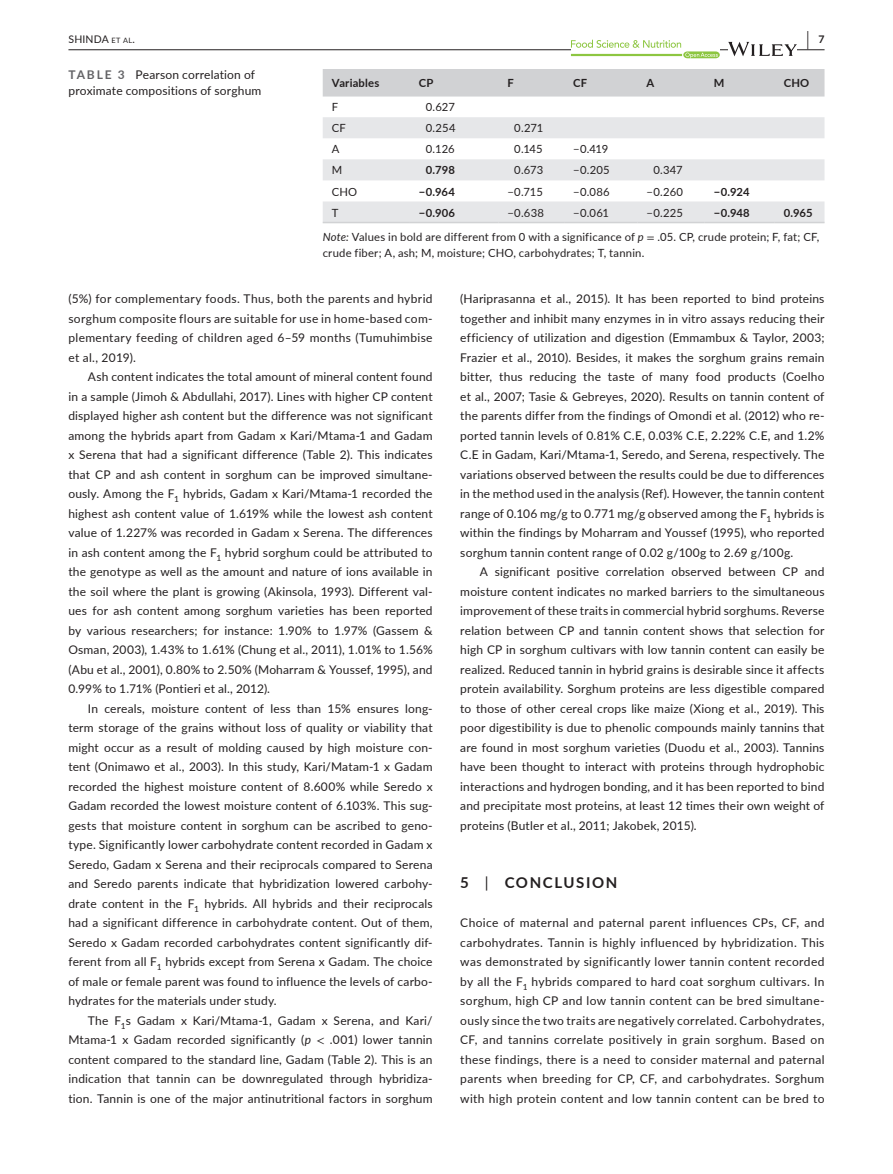
<style>
.page{position:relative;width:893px;height:1174px;background:#fff}
.page>*{position:absolute;margin:0;border:0;box-sizing:border-box;transform-origin:0 0}
.t1{font:700 19.5px "Lato";color:#231f20;scale:.43 1}
.t2{font:700 15px "Lato";letter-spacing:.11em;color:#231f20}
.t3{font:12px/19.5px "Lato";letter-spacing:.015em;color:#231f20;text-align:justify}
.t4{font:11.25px/15.8px "Lato";letter-spacing:.015em;color:#231f20}
.t5{font:700 11.25px "Lato";letter-spacing:.015em;color:#231f20}
.t6{font:10.5px "Lato";letter-spacing:.015em;color:#231f20}
.s1{font-size:7.35px}
.s2{font-weight:700;color:#636366}
.s3{font-style:italic}
.s4{font-family:"STIX"}
.s5{font-weight:400}
</style>
<div class="page">
<hr style="left:68px;top:49px;width:756px;height:1px;background:#231f20">
<svg style="left:571px;top:40px;width:149px;height:18px"></svg>
<svg style="left:728px;top:42px;width:69px;height:14px"></svg>
<div style="left:323px;top:69px;width:501px;height:28px;background:#d1d2d4"></div>
<svg style="left:323px;top:117px;width:501px;height:105px;fill:#e6e7e9"></svg>
<hr style="left:323px;top:222px;width:87px;height:1px;background:#d1d2d4">
<hr style="left:410px;top:222px;width:88px;height:1px;background:#d1d2d4">
<hr style="left:498px;top:222px;width:66px;height:1px;background:#d1d2d4">
<hr style="left:564px;top:222px;width:73px;height:1px;background:#d1d2d4">
<hr style="left:637px;top:222px;width:68px;height:1px;background:#d1d2d4">
<hr style="left:705px;top:222px;width:70px;height:1px;background:#d1d2d4">
<hr style="left:775px;top:222px;width:49px;height:1px;background:#d1d2d4">
<p class="t6" style="left:68px;top:31px;width:68px">SHINDA <span class="s1">et al</span>.</p>
<h1 class="t1" style="left:807px;top:25px;width:43px">| <sup>7</sup></h1>
<p class="t3" style="left:68px;top:66px;width:194px;line-height:16.5px"><span class="s2">TABLE 3</span> Pearson correlation of proximate compositions of sorghum</p>
<p class="t5" style="left:332px;top:75px;width:49px">Variables</p>
<p class="t5" style="left:419px;top:75px;width:16px">CP</p>
<p class="t5" style="left:507px;top:75px;width:8px">F</p>
<p class="t5" style="left:573px;top:75px;width:15px">CF</p>
<p class="t5" style="left:646px;top:75px;width:9px">A</p>
<p class="t5" style="left:714px;top:75px;width:12px">M</p>
<p class="t5" style="left:784px;top:75px;width:27px">CHO</p>
<p class="t4" style="left:332px;top:99px;width:8px">F</p>
<p class="t4" style="left:426px;top:99px;width:31px">0.627</p>
<p class="t4" style="left:332px;top:120px;width:16px">CF</p>
<p class="t4" style="left:426px;top:120px;width:31px">0.254</p>
<p class="t4" style="left:514px;top:120px;width:31px">0.271</p>
<p class="t4" style="left:332px;top:141px;width:9px">A</p>
<p class="t4" style="left:426px;top:141px;width:30px">0.126</p>
<p class="t4" style="left:514px;top:141px;width:30px">0.145</p>
<p class="t4" style="left:573px;top:141px;width:37px">−0.419</p>
<p class="t4" style="left:332px;top:162px;width:12px">M</p>
<p class="t5" style="left:426px;top:162px;width:31px">0.798</p>
<p class="t4" style="left:514px;top:162px;width:30px">0.673</p>
<p class="t4" style="left:573px;top:162px;width:38px">−0.205</p>
<p class="t4" style="left:653px;top:162px;width:31px">0.347</p>
<p class="t4" style="left:332px;top:183px;width:27px">CHO</p>
<p class="t5" style="left:419px;top:183px;width:38px">−0.964</p>
<p class="t4" style="left:507px;top:183px;width:37px">−0.715</p>
<p class="t4" style="left:573px;top:183px;width:38px">−0.086</p>
<p class="t4" style="left:646px;top:183px;width:38px">−0.260</p>
<p class="t5" style="left:714px;top:183px;width:37px">−0.924</p>
<p class="t4" style="left:332px;top:204px;width:8px">T</p>
<p class="t5" style="left:419px;top:204px;width:38px">−0.906</p>
<p class="t4" style="left:507px;top:204px;width:38px">−0.638</p>
<p class="t4" style="left:573px;top:204px;width:37px">−0.061</p>
<p class="t4" style="left:646px;top:204px;width:38px">−0.225</p>
<p class="t5" style="left:714px;top:204px;width:38px">−0.948</p>
<p class="t5" style="left:784px;top:204px;width:30px">0.965</p>
<p class="t4" style="left:323px;top:229px;width:498px"><span class="s3">Note:</span> Values in bold are different from 0 with a significance of <span class="s3">p</span> <span class="s4">=</span> .05. CP, crude protein; F, fat; CF, crude fiber; A, ash; M, moisture; CHO, carbohydrates; T, tannin.</p>
<p class="t3" style="left:68px;top:288px;width:366px">(5%) for complementary foods. Thus, both the parents and hybrid sorghum composite flours are suitable for use in home-based com&shy;plementary feeding of children aged 6–59 months (Tumuhimbise et al., 2019).</p>
<p class="t3" style="left:68px;top:366px;width:366px;text-indent:20px">Ash content indicates the total amount of mineral content found in a sample (Jimoh &amp; Abdullahi, 2017). Lines with higher CP content displayed higher ash content but the difference was not significant among the hybrids apart from Gadam x Kari/Mtama-1 and Gadam x Serena that had a significant difference (Table 2). This indicates that CP and ash content in sorghum can be improved simultane&shy;ously. Among the F<sub>1</sub> hybrids, Gadam x Kari/Mtama-1 recorded the highest ash content value of 1.619% while the lowest ash content value of 1.227% was recorded in Gadam x Serena. The differences in ash content among the F<sub>1</sub> hybrid sorghum could be attributed to the genotype as well as the amount and nature of ions available in the soil where the plant is growing (Akinsola, 1993). Different val&shy;ues for ash content among sorghum varieties has been reported by various researchers; for instance: 1.90% to 1.97% (Gassem &amp; Osman, 2003), 1.43% to 1.61% (Chung et al., 2011), 1.01% to 1.56% (Abu et al., 2001), 0.80% to 2.50% (Moharram &amp; Youssef, 1995), and 0.99% to 1.71% (Pontieri et al., 2012).</p>
<p class="t3" style="left:68px;top:698px;width:366px;text-indent:20px">In cereals, moisture content of less than 15% ensures long&shy;term storage of the grains without loss of quality or viability that might occur as a result of molding caused by high moisture con&shy;tent (Onimawo et al., 2003). In this study, Kari/Matam-1 x Gadam recorded the highest moisture content of 8.600% while Seredo x Gadam recorded the lowest moisture content of 6.103%. This sug&shy;gests that moisture content in sorghum can be ascribed to geno&shy;type. Significantly lower carbohydrate content recorded in Gadam x Seredo, Gadam x Serena and their reciprocals compared to Serena and Seredo parents indicate that hybridization lowered carbohy&shy;drate content in the F<sub>1</sub> hybrids. All hybrids and their reciprocals had a significant difference in carbohydrate content. Out of them, Seredo x Gadam recorded carbohydrates content significantly dif&shy;ferent from all F<sub>1</sub> hybrids except from Serena x Gadam. The choice of male or female parent was found to influence the levels of carbo&shy;hydrates for the materials under study.</p>
<p class="t3" style="left:68px;top:1010px;width:366px;text-indent:20px">The F<sub>1</sub>s Gadam x Kari/Mtama-1, Gadam x Serena, and Kari/ Mtama-1 x Gadam recorded significantly (<span class="s3">p</span> <span class="s4">&lt;</span> .001) lower tannin content compared to the standard line, Gadam (Table 2). This is an indication that tannin can be downregulated through hybridiza&shy;tion. Tannin is one of the major antinutritional factors in sorghum</p>
<p class="t3" style="left:460px;top:288px;width:366px">(Hariprasanna et al., 2015). It has been reported to bind proteins together and inhibit many enzymes in in vitro assays reducing their efficiency of utilization and digestion (Emmambux &amp; Taylor, 2003; Frazier et al., 2010). Besides, it makes the sorghum grains remain bitter, thus reducing the taste of many food products (Coelho et al., 2007; Tasie &amp; Gebreyes, 2020). Results on tannin content of the parents differ from the findings of Omondi et al. (2012) who re&shy;ported tannin levels of 0.81% C.E, 0.03% C.E, 2.22% C.E, and 1.2% C.E in Gadam, Kari/Mtama-1, Seredo, and Serena, respectively. The variations observed between the results could be due to differences in the method used in the analysis (Ref). However, the tannin content range of 0.106 mg/g to 0.771 mg/g observed among the F<sub>1</sub> hybrids is within the findings by Moharram and Youssef (1995), who reported sorghum tannin content range of 0.02 g/100g to 2.69 g/100g.</p>
<p class="t3" style="left:460px;top:561px;width:366px;text-indent:20px">A significant positive correlation observed between CP and moisture content indicates no marked barriers to the simultaneous improvement of these traits in commercial hybrid sorghums. Reverse relation between CP and tannin content shows that selection for high CP in sorghum cultivars with low tannin content can easily be realized. Reduced tannin in hybrid grains is desirable since it affects protein availability. Sorghum proteins are less digestible compared to those of other cereal crops like maize (Xiong et al., 2019). This poor digestibility is due to phenolic compounds mainly tannins that are found in most sorghum varieties (Duodu et al., 2003). Tannins have been thought to interact with proteins through hydrophobic interactions and hydrogen bonding, and it has been reported to bind and precipitate most proteins, at least 12 times their own weight of proteins (Butler et al., 2011; Jakobek, 2015).</p>
<p class="t2" style="left:460px;top:872px;width:159px">5 <span class="s5">|</span> CONCLUSION</p>
<p class="t3" style="left:460px;top:912px;width:366px">Choice of maternal and paternal parent influences CPs, CF, and carbohydrates. Tannin is highly influenced by hybridization. This was demonstrated by significantly lower tannin content recorded by all the F<sub>1</sub> hybrids compared to hard coat sorghum cultivars. In sorghum, high CP and low tannin content can be bred simultane&shy;ously since the two traits are negatively correlated. Carbohydrates, CF, and tannins correlate positively in grain sorghum. Based on these findings, there is a need to consider maternal and paternal parents when breeding for CP, CF, and carbohydrates. Sorghum with high protein content and low tannin content can be bred to</p>
</div>
